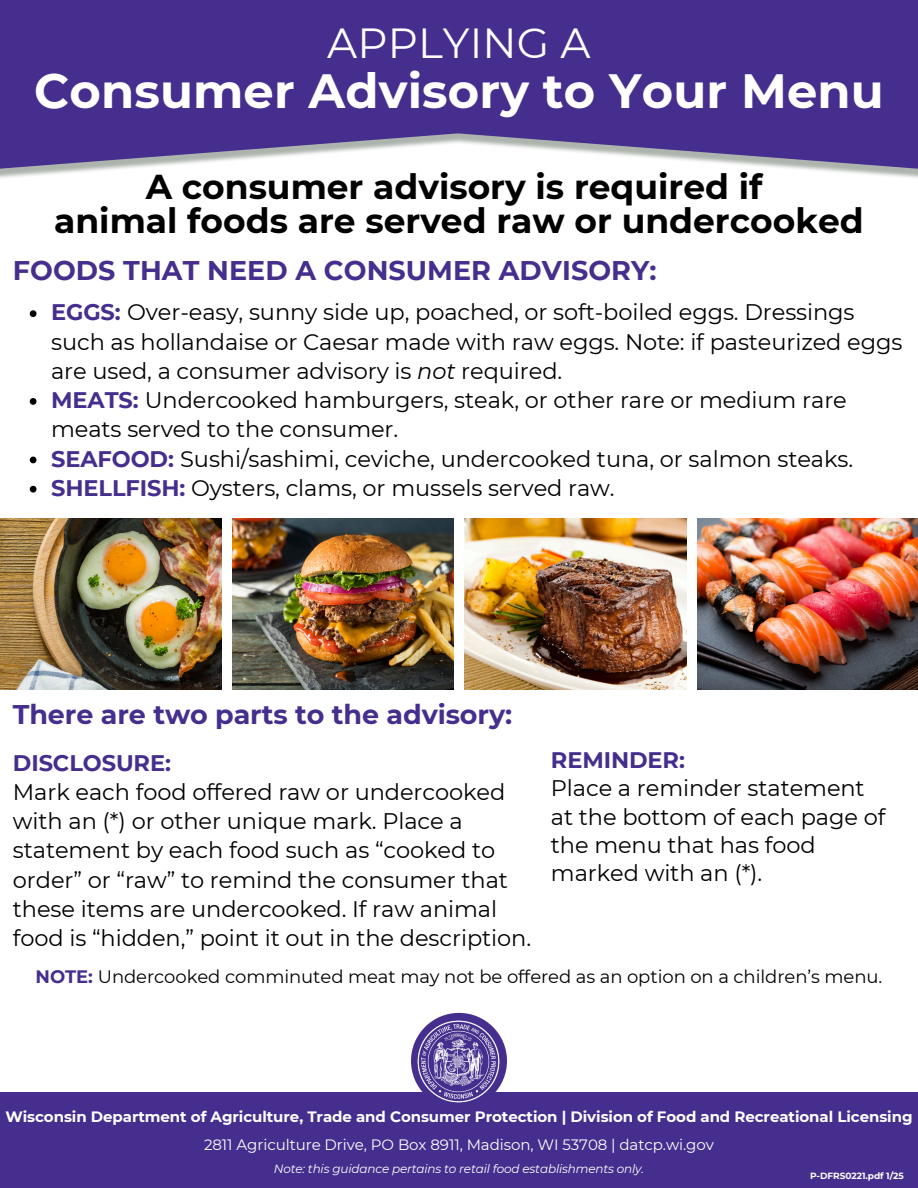
<style>
.page{position:relative;width:918px;height:1188px;background:#fff}
.page>*{position:absolute;margin:0;border:0;box-sizing:border-box;transform-origin:0 0}
.t1{font:700 48px "Montserrat";letter-spacing:.005em;color:#fff}
.t2{font:42px "Montserrat";letter-spacing:.005em;color:#fff}
.t3{font:700 34.5px/34.8px "Montserrat";color:#000;text-align:center}
.t4{font:700 27px "Montserrat";letter-spacing:.005em;color:#452e8d}
.t5{font:22.5px/29.2px "Montserrat";letter-spacing:-.005em;color:#000}
.t6{font:18px "Montserrat";letter-spacing:-.005em;color:#000}
.t7{font:700 15px "Montserrat";letter-spacing:-.005em;color:#fff}
.t8{font:15px "Montserrat";letter-spacing:-.005em;color:#fff}
.t9{font:italic 12px "Montserrat";letter-spacing:-.015em;color:#fff}
.t10{font:700 9px "Montserrat";letter-spacing:-.005em;color:#fff}
.s1{font-weight:700;color:#452e8d}
.s2{font-style:italic}
</style>
<div class="page">
<img style="left:0;top:518px;width:222px;height:171px">
<img style="left:698px;top:518px;width:220px;height:171px">
<img style="left:465px;top:518px;width:221px;height:171px">
<img style="left:233px;top:518px;width:220px;height:171px">
<svg style="left:0;top:0;width:918px;height:171px;background:#574396"></svg>
<div style="left:0;top:1093px;width:918px;height:95px;background:#452e8d"></div>
<img style="left:411px;top:1013px;width:96px;height:90px">
<svg style="left:30px;top:310px;width:7px;height:7px"></svg>
<svg style="left:30px;top:398px;width:7px;height:7px"></svg>
<svg style="left:30px;top:457px;width:7px;height:6px"></svg>
<svg style="left:30px;top:486px;width:7px;height:7px"></svg>
<h1 class="t2" style="left:327px;top:18px;width:265px">APPLYING A</h1>
<h1 class="t1" style="left:34px;top:61px;width:851px">Consumer Advisory to Your Menu</h1>
<p class="t3" style="left:54px;top:169px;width:811px">A consumer advisory is required if<br>animal foods are served raw or undercooked</p>
<p class="t4" style="left:13px;top:253px;width:645px">FOODS THAT NEED A CONSUMER ADVISORY:</p>
<p class="t5" style="left:51px;top:298px;width:853px"><span class="s1">EGGS:</span> Over-easy, sunny side up, poached, or soft-boiled eggs. Dressings such as hollandaise or Caesar made with raw eggs. Note: if pasteurized eggs are used, a consumer advisory is <span class="s2">not</span> required.</p>
<p class="t5" style="left:51px;top:385px;width:797px"><span class="s1">MEATS:</span> Undercooked hamburgers, steak, or other rare or medium rare meats served to the consumer.</p>
<p class="t5" style="left:51px;top:444px;width:804px"><span class="s1">SEAFOOD:</span> Sushi/sashimi, ceviche, undercooked tuna, or salmon steaks.</p>
<h4 class="t5" style="left:51px;top:473px;width:565px"><span class="s1">SHELLFISH:</span> Oysters, clams, or mussels served raw.</h4>
<h5 class="t4" style="left:13px;top:698px;width:501px">There are two parts to the advisory:</h5>
<h5 class="t5" style="left:13px;top:748px;width:520px"><span class="s1">DISCLOSURE:<br></span>Mark each food offered raw or undercooked with an (*) or other unique mark. Place a statement by each food such as “cooked to order” or “raw” to remind the consumer that these items are undercooked. If raw animal food is “hidden,” point it out in the description.</h5>
<h6 class="t5" style="left:551px;top:746px;width:336px;line-height:28.2px"><span class="s1">REMINDER:<br></span>Place a reminder statement at the bottom of each page of the menu that has food marked with an (*).</h6>
<p class="t6" style="left:36px;top:966px;width:848px"><span class="s1">NOTE:</span> Undercooked comminuted meat may not be offered as an option on a children’s menu.</p>
<p class="t7" style="left:5px;top:1108px;width:909px">Wisconsin Department of Agriculture, Trade and Consumer Protection | Division of Food and Recreational Licensing</p>
<h2 class="t8" style="left:204px;top:1135px;width:511px">2811 Agriculture Drive, PO Box 8911, Madison, WI 53708 | datcp.wi.gov</h2>
<h3 class="t10" style="left:810px;top:1170px;width:95px">P-DFRS0221.pdf 1/25</h3>
<p class="t9" style="left:274px;top:1161px;width:372px">Note: this guidance pertains to retail food establishments only.</p>
</div>
